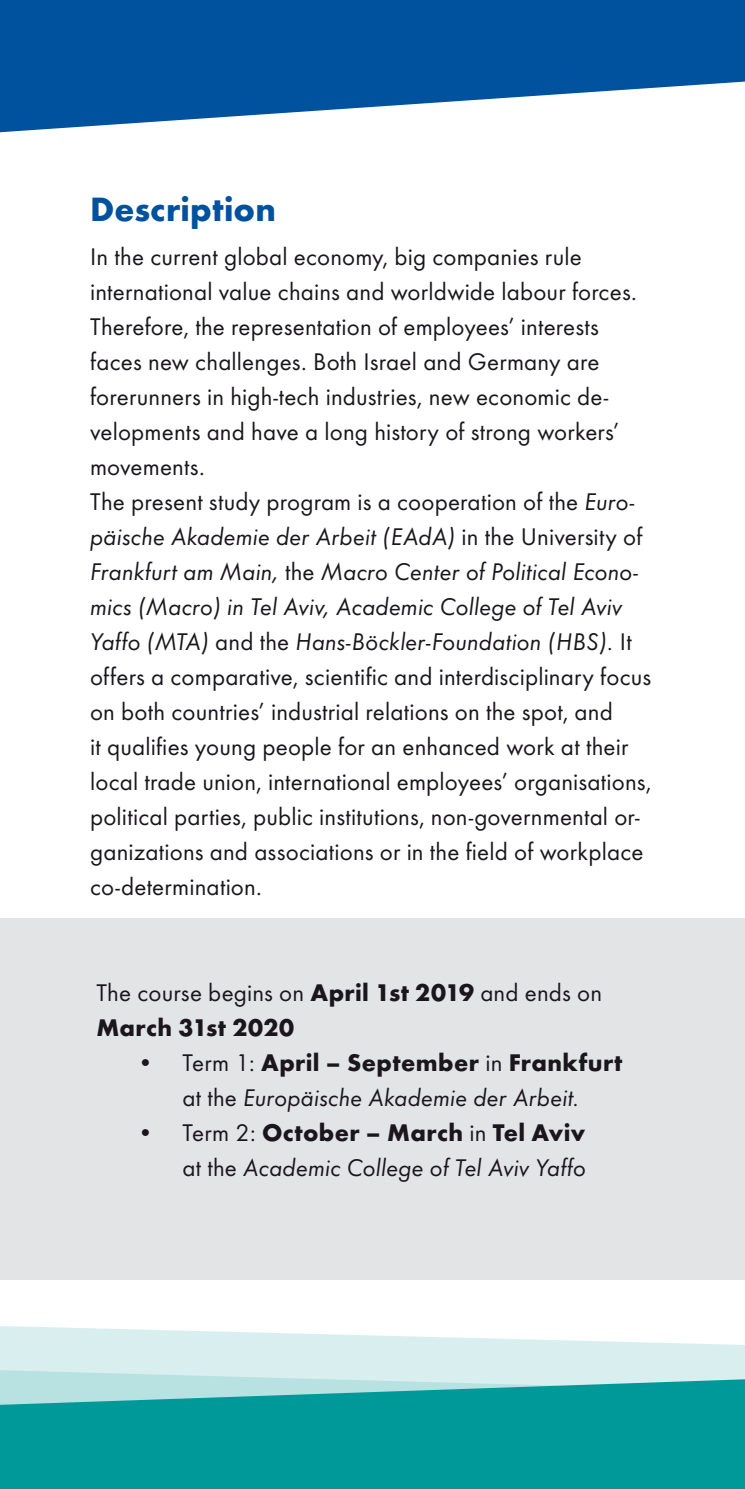
<style>
.page{position:relative;width:745px;height:1489px;background:#fff}
.page>*{position:absolute;margin:0;border:0;box-sizing:border-box;transform-origin:0 0}
.t1{font:700 35px "Futura T";letter-spacing:.005em;color:#00519e}
.t2{font:25px/35px "Futura T";letter-spacing:.005em;color:#1a171c}
.t3{font:italic 25px/35px "Futura T";letter-spacing:.005em;color:#1a171c;text-align:center}
.s1{font-style:italic}
.s2{font-weight:700}
.s3{font-style:normal}
.s4{font-weight:700;font-style:normal}
</style>
<div class="page">
<svg style="left:0;top:1326px;width:744px;height:22px;fill:#d9efef"></svg>
<div style="left:0;top:1348px;width:744px;height:31px;background:#d9efef"></div>
<svg style="left:0;top:1379px;width:744px;height:109px;background:#16a2a2"></svg>
<svg style="left:0;top:0;width:744px;height:132px;fill:#00519e"></svg>
<div style="left:0;top:918px;width:744px;height:361px;background:#e3e4e5"></div>
<h1 class="t1" style="left:90px;top:189px;width:187px">Description</h1>
<p class="t2" style="left:90px;top:239px;width:562px">In the current global economy, big companies rule international value chains and worldwide labour forces.<br>Therefore, the representation of employees’ interests faces new challenges. Both Israel and Germany are forerunners in high-tech industries, new economic de&shy;velopments and have a long history of strong workers’ movements.<br>The present study program is a cooperation of the <span class="s1">Euro&shy;päische Akademie der Arbeit (EAdA)</span> in the University of <span class="s1">Frankfurt am Main,</span> the <span class="s1">Macro Center of Political Econo&shy;mics (Macro) in Tel Aviv, Academic College of Tel Aviv Yaffo (MTA)</span> and the <span class="s1">Hans-Böckler-Foundation (HBS).</span> It offers a comparative, scientific and interdisciplinary focus on both countries’ industrial relations on the spot, and<br>it qualifies young people for an enhanced work at their local trade union, international employees’ organisations, political parties, public institutions, non-governmental or&shy;ganizations and associations or in the field of workplace co-determination.</p>
<p class="t2" style="left:96px;top:974px;width:507px">The course begins on <span class="s2">April 1st 2019</span> and ends on<br><span class="s2">March 31st 2020</span></p>
<p class="t3" style="left:137px;top:1044px;width:486px"><span class="s3">• Term 1:</span> <span class="s4">April – September</span> <span class="s3">in</span> <span class="s4">Frankfurt </span><span class="s3">at the</span> Europäische Akademie der Arbeit.</p>
<p class="t3" style="left:137px;top:1114px;width:450px;text-align:right"><span class="s3">• Term 2:</span> <span class="s4">October – March</span> <span class="s3">in</span> <span class="s4">Tel Aviv </span><span class="s3">at the</span> Academic College of Tel Aviv Yaffo</p>
</div>
